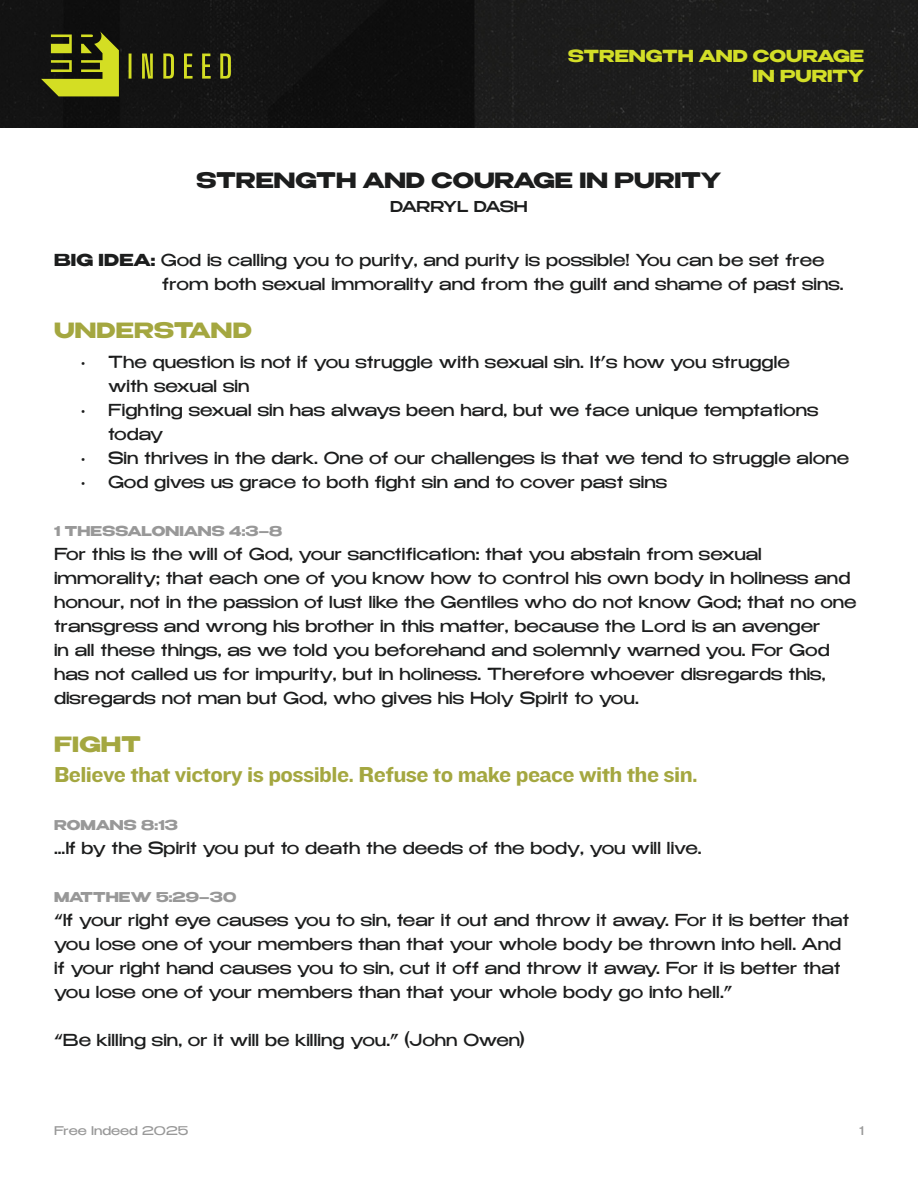
<style>
.page{position:relative;width:918px;height:1188px;background:#fff}
.page>*{position:absolute;margin:0;border:0;box-sizing:border-box;transform-origin:0 0}
.t1{font:22.5px "Knockout HTF52 Cruiserweight";letter-spacing:-.025em;color:#a4a740}
.t2{font:700 21px "Benzin";color:#1c1d1d}
.t3{font:700 21px "Benzin";letter-spacing:.01em;color:#a4a740}
.t4{font:16.5px/24px "Benzin";color:#1c1d1d}
.t5{font:700 16.5px/19.8px "Benzin";color:#d3de28;text-align:right}
.t6{font:500 15px "Benzin";letter-spacing:-.02em;color:#1c1d1d}
.t7{font:700 13.5px "Benzin";letter-spacing:.01em;color:#989898}
.t8{font:12px "Benzin";color:#989898}
.s1{font-weight:700}
</style>
<div class="page">
<img style="left:0;top:0;width:918px;height:127px">
<svg style="left:129px;top:54px;width:3px;height:25px"></svg>
<svg style="left:142px;top:54px;width:11px;height:25px"></svg>
<svg style="left:163px;top:54px;width:11px;height:25px"></svg>
<svg style="left:184px;top:54px;width:9px;height:25px"></svg>
<svg style="left:202px;top:54px;width:9px;height:25px"></svg>
<svg style="left:220px;top:54px;width:11px;height:25px"></svg>
<svg style="left:41px;top:31px;width:78px;height:65px;background:#6f7419"></svg>
<p class="t5" style="left:568px;top:46px;width:297px">STRENGTH AND COURAGE<br>IN PURITY</p>
<p class="t2" style="left:197px;top:165px;width:526px">STRENGTH AND COURAGE IN PURITY</p>
<p class="t6" style="left:390px;top:196px;width:139px">DARRYL DASH</p>
<p class="t4" style="left:54px;top:248px;width:772px"><span class="s1">BIG IDEA:</span> God is calling you to purity, and purity is possible! You can be set free</p>
<p class="t4" style="left:162px;top:272px;width:683px">from both sexual immorality and from the guilt and shame of past sins.</p>
<p class="t3" style="left:54px;top:315px;width:199px">UNDERSTAND</p>
<p class="t4" style="left:108px;top:350px;width:683px;text-indent:-27px">• The question is not if you struggle with sexual sin. It’s how you struggle with sexual sin</p>
<p class="t4" style="left:108px;top:398px;width:712px;text-indent:-27px">• Fighting sexual sin has always been hard, but we face unique temptations today</p>
<p class="t4" style="left:81px;top:446px;width:770px">• Sin thrives in the dark. One of our challenges is that we tend to struggle alone</p>
<p class="t4" style="left:81px;top:470px;width:588px">• God gives us grace to both fight sin and to cover past sins</p>
<p class="t7" style="left:54px;top:522px;width:230px">1 THESSALONIANS 4:3–8</p>
<p class="t4" style="left:54px;top:542px;width:804px">For this is the will of God, your sanctification: that you abstain from sexual immorality; that each one of you know how to control his own body in holiness and honour, not in the passion of lust like the Gentiles who do not know God; that no one transgress and wrong his brother in this matter, because the Lord is an avenger<br>in all these things, as we told you beforehand and solemnly warned you. For God has not called us for impurity, but in holiness. Therefore whoever disregards this, disregards not man but God, who gives his Holy Spirit to you.</p>
<p class="t3" style="left:54px;top:729px;width:88px">FIGHT</p>
<p class="t1" style="left:54px;top:763px;width:645px">Believe that victory is possible. Refuse to make peace with the sin.</p>
<p class="t7" style="left:54px;top:816px;width:126px">ROMANS 8:13</p>
<p class="t4" style="left:54px;top:836px;width:649px">...If by the Spirit you put to death the deeds of the body, you will live.</p>
<p class="t7" style="left:54px;top:888px;width:184px">MATTHEW 5:29–30</p>
<p class="t4" style="left:54px;top:908px;width:797px">“If your right eye causes you to sin, tear it out and throw it away. For it is better that you lose one of your members than that your whole body be thrown into hell. And if your right hand causes you to sin, cut it off and throw it away. For it is better that you lose one of your members than that your whole body go into hell.”</p>
<p class="t4" style="left:54px;top:1028px;width:472px">“Be killing sin, or it will be killing you.” (John Owen)</p>
<p class="t8" style="left:54px;top:1122px;width:136px">Free Indeed 2025</p>
<p class="t8" style="left:859px;top:1122px;width:6px">1</p>
</div>
